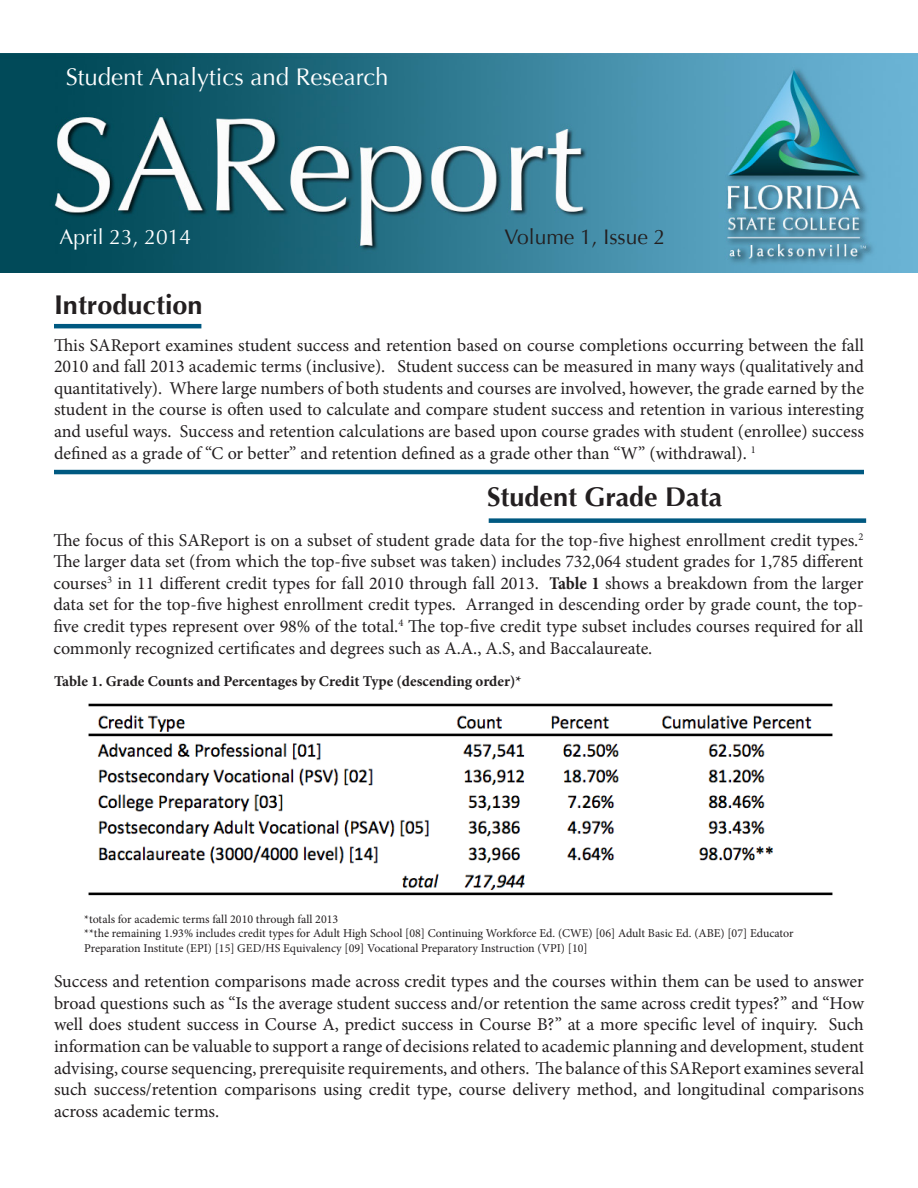
<style>
.page{position:relative;width:918px;height:1188px;background:#fff}
.page>*{position:absolute;margin:0;border:0;box-sizing:border-box;transform-origin:0 0}
.t1{font:700 27px "Optima";color:#231f20}
.t2{font:24px "Optima";color:#fff}
.t3{font:21px "Optima";color:#231f20}
.t4{font:21px "Optima";color:#fff}
.t5{font:18px/21.6px "Minion Pro";color:#231f20;text-align:justify}
.t6{font:700 15px "Minion Pro";color:#231f20}
.t7{font:12px/14.4px "Minion Pro";color:#231f20}
.s1{font-weight:700;font-stretch:condensed}
</style>
<div class="page">
<img style="left:0;top:54px;width:918px;height:218px">
<hr style="left:54px;top:324px;width:147px;height:4px;background:#005981">
<hr style="left:54px;top:470px;width:810px;height:4px;background:#005981">
<div style="left:489px;top:518px;width:377px;height:5px;background:#005981"></div>
<img style="left:88px;top:703px;width:745px;height:193px">
<p class="t2" style="left:66px;top:63px;width:324px">Student Analytics and Research</p>
<p class="t4" style="left:59px;top:225px;width:133px">April 23, 2014</p>
<p class="t3" style="left:504px;top:225px;width:163px">Volume 1, Issue 2</p>
<p class="t1" style="left:54px;top:289px;width:150px">Introduction</p>
<p class="t5" style="left:54px;top:334px;width:812px">This SAReport examines student success and retention based on course completions occurring between the fall 2010 and fall 2013 academic terms (inclusive). Student success can be measured in many ways (qualitatively and quantitatively). Where large numbers of both students and courses are involved, however, the grade earned by the student in the course is often used to calculate and compare student success and retention in various interesting and useful ways. Success and retention calculations are based upon course grades with student (enrollee) success defined as a grade of “C or better” and retention defined as a grade other than “W” (withdrawal). <sup>1</sup></p>
<p class="t1" style="left:487px;top:481px;width:237px">Student Grade Data</p>
<p class="t5" style="left:53px;top:529px;width:812px">The focus of this SAReport is on a subset of student grade data for the top-five highest enrollment credit types.<sup>2<br></sup>The larger data set (from which the top-five subset was taken) includes 732,064 student grades for 1,785 different courses<sup>3</sup> in 11 different credit types for fall 2010 through fall 2013. <span class="s1">Table 1</span> shows a breakdown from the larger data set for the top-five highest enrollment credit types. Arranged in descending order by grade count, the top&shy;five credit types represent over 98% of the total.<sup>4</sup> The top-five credit type subset includes courses required for all commonly recognized certificates and degrees such as A.A., A.S, and Baccalaureate.</p>
<p class="t6" style="left:54px;top:671px;width:469px">Table 1. Grade Counts and Percentages by Credit Type (descending order)*</p>
<p class="t7" style="left:84px;top:912px;width:256px">*totals for academic terms fall 2010 through fall 2013</p>
<p class="t7" style="left:84px;top:926px;width:711px">**the remaining 1.93% includes credit types for Adult High School [08] Continuing Workforce Ed. (CWE) [06] Adult Basic Ed. (ABE) [07] Educator<br>Preparation Institute (EPI) [15] GED/HS Equivalency [09] Vocational Preparatory Instruction (VPI) [10]</p>
<p class="t5" style="left:54px;top:971px;width:812px">Success and retention comparisons made across credit types and the courses within them can be used to answer broad questions such as “Is the average student success and/or retention the same across credit types?” and “How well does student success in Course A, predict success in Course B?” at a more specific level of inquiry. Such information can be valuable to support a range of decisions related to academic planning and development, student advising, course sequencing, prerequisite requirements, and others. The balance of this SAReport examines several such success/retention comparisons using credit type, course delivery method, and longitudinal comparisons across academic terms.</p>
</div>
